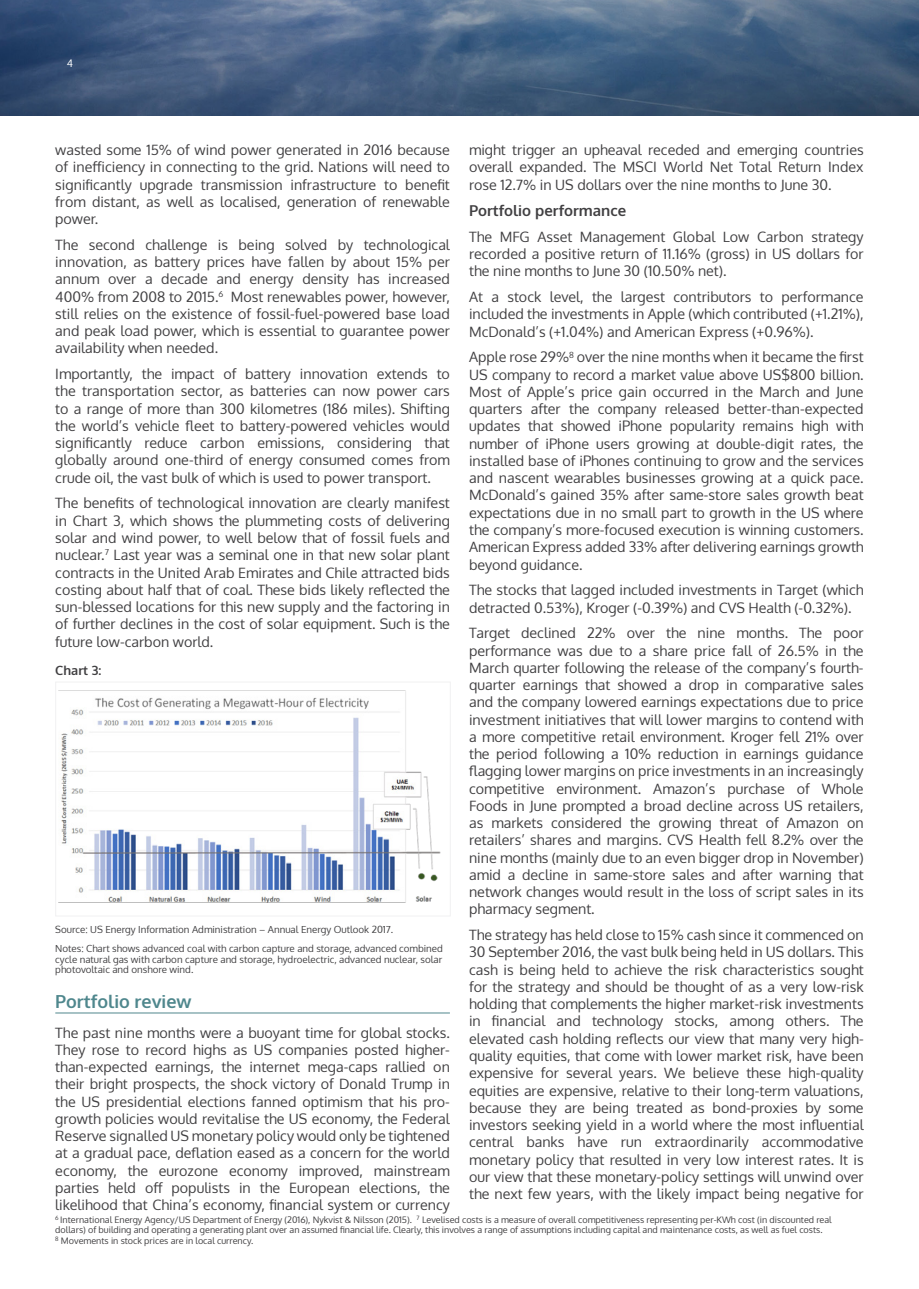
<style>
.page{position:relative;width:919px;height:1289px;background:#fff}
.page>*{position:absolute;margin:0;border:0;box-sizing:border-box;transform-origin:0 0}
.Headings{font:700 18px "Oxygen";color:#4f878d}
.Subheadings{font:700 15px "Oxygen";color:#414042}
.t1{font:14.25px/17.2px "Oxygen";color:#414042;text-align:justify}
.Table_label{font:700 12.75px "Oxygen";color:#414042}
.t2{font:10.5px "Oxygen";color:#fff}
.Sources{font:9.75px/10.5px "Oxygen";color:#414042;text-align:justify}
.Sources-2{font:9px/10.5px "Oxygen";color:#414042}
</style>
<div class="page">
<img style="left:0;top:0;width:918px;height:115px">
<hr style="left:55px;top:1012px;width:395px;height:1px;background:#4f878d">
<img style="left:59px;top:690px;width:382px;height:212px">
<p class="t2" style="left:67px;top:56px;width:8px">4</p>
<p class="t1" style="left:55px;top:141px;width:396px">wasted some 15% of wind power generated in 2016 because of inefficiency in connecting to the grid. Nations will need to significantly upgrade transmission infrastructure to benefit from distant, as well as localised, generation of renewable power.</p>
<p class="t1" style="left:55px;top:236px;width:396px">The second challenge is being solved by technological innovation, as battery prices have fallen by about 15% per annum over a decade and energy density has increased 400% from 2008 to 2015.<sup>6</sup> Most renewables power, however, still relies on the existence of fossil-fuel-powered base load and peak load power, which is essential to guarantee power availability when needed.</p>
<p class="t1" style="left:55px;top:365px;width:396px">Importantly, the impact of battery innovation extends to the transportation sector, as batteries can now power cars to a range of more than 300 kilometres (186 miles). Shifting the world’s vehicle fleet to battery-powered vehicles would significantly reduce carbon emissions, considering that globally around one-third of energy consumed comes from crude oil, the vast bulk of which is used to power transport.</p>
<p class="t1" style="left:55px;top:495px;width:396px">The benefits of technological innovation are clearly manifest in Chart 3, which shows the plummeting costs of delivering solar and wind power, to well below that of fossil fuels and nuclear.<sup>7</sup> Last year was a seminal one in that new solar plant contracts in the United Arab Emirates and Chile attracted bids costing about half that of coal. These bids likely reflected the sun-blessed locations for this new supply and the factoring in of further declines in the cost of solar equipment. Such is the future low-carbon world.</p>
<p class="Table_label" style="left:55px;top:662px;width:47px">Chart 3:</p>
<p class="t1" style="left:469px;top:141px;width:396px">might trigger an upheaval receded and emerging countries overall expanded. The MSCI World Net Total Return Index rose 12.7% in US dollars over the nine months to June 30.</p>
<p class="Subheadings" style="left:469px;top:201px;width:159px">Portfolio performance</p>
<p class="t1" style="left:469px;top:228px;width:396px">The MFG Asset Management Global Low Carbon strategy recorded a positive return of 11.16% (gross) in US dollars for the nine months to June 30 (10.50% net).</p>
<p class="t1" style="left:469px;top:288px;width:396px">At a stock level, the largest contributors to performance included the investments in Apple (which contributed (+1.21%), McDonald’s (+1.04%) and American Express (+0.96%).</p>
<p class="t1" style="left:469px;top:349px;width:396px">Apple rose 29%<sup>8</sup> over the nine months when it became the first US company to record a market value above US$800 billion.<br>Most of Apple’s price gain occurred in the March and June quarters after the company released better-than-expected updates that showed iPhone popularity remains high with number of iPhone users growing at double-digit rates, the installed base of iPhones continuing to grow and the services and nascent wearables businesses growing at a quick pace.<br>McDonald’s gained 35% after same-store sales growth beat expectations due in no small part to growth in the US where the company’s more-focused execution is winning customers.<br>American Express added 33% after delivering earnings growth beyond guidance.</p>
<p class="t1" style="left:469px;top:581px;width:396px">The stocks that lagged included investments in Target (which detracted 0.53%), Kroger (-0.39%) and CVS Health (-0.32%).</p>
<p class="t1" style="left:469px;top:624px;width:396px">Target declined 22% over the nine months. The poor performance was due to a share price fall of 26.5% in the March quarter following the release of the company’s fourth&shy;quarter earnings that showed a drop in comparative sales and the company lowered earnings expectations due to price investment initiatives that will lower margins to contend with a more competitive retail environment. Kroger fell 21% over the period following a 10% reduction in earnings guidance flagging lower margins on price investments in an increasingly competitive environment. Amazon’s purchase of Whole Foods in June prompted a broad decline across US retailers, as markets considered the growing threat of Amazon on retailers’ shares and margins. CVS Health fell 8.2% over the nine months (mainly due to an even bigger drop in November) amid a decline in same-store sales and after warning that network changes would result in the loss of script sales in its pharmacy segment.</p>
<p class="t1" style="left:469px;top:926px;width:396px">The strategy has held close to 15% cash since it commenced on 30 September 2016, the vast bulk being held in US dollars. This cash is being held to achieve the risk characteristics sought for the strategy and should be thought of as a very low-risk holding that complements the higher market-risk investments in financial and technology stocks, among others. The elevated cash holding reflects our view that many very high&shy;quality equities, that come with lower market risk, have been expensive for several years. We believe these high-quality equities are expensive, relative to their long-term valuations, because they are being treated as bond-proxies by some investors seeking yield in a world where the most influential central banks have run extraordinarily accommodative monetary policy that resulted in very low interest rates. It is our view that these monetary-policy settings will unwind over the next few years, with the likely impact being negative for</p>
<p class="Sources-2" style="left:55px;top:1214px;width:777px"><sup>6</sup> International Energy Agency/US Department of Energy (2016), Nykvist &amp; Nilsson (2015). <sup>7</sup> Levelised costs is a measure of overall competitiveness representing per-KWh cost (in discounted real dollars) of building and operating a generating plant over an assumed financial life. Clearly, this involves a range of assumptions including capital and maintenance costs, as well as fuel costs.<br><sup>8</sup> Movements in stock prices are in local currency.</p>
<p class="Sources" style="left:55px;top:924px;width:339px">Source: US Energy Information Administration – Annual Energy Outlook 2017.</p>
<p class="Sources" style="left:55px;top:943px;width:389px">Notes: Chart shows advanced coal with carbon capture and storage, advanced combined cycle natural gas with carbon capture and storage, hydroelectric, advanced nuclear, solar photovoltaic and onshore wind.</p>
<p class="Headings" style="left:55px;top:989px;width:138px">Portfolio review</p>
<p class="t1" style="left:55px;top:1023px;width:396px">The past nine months were a buoyant time for global stocks.<br>They rose to record highs as US companies posted higher&shy;than-expected earnings, the internet mega-caps rallied on their bright prospects, the shock victory of Donald Trump in the US presidential elections fanned optimism that his pro&shy;growth policies would revitalise the US economy, the Federal Reserve signalled US monetary policy would only be tightened at a gradual pace, deflation eased as a concern for the world economy, the eurozone economy improved, mainstream parties held off populists in the European elections, the likelihood that China’s economy, financial system or currency</p>
</div>
